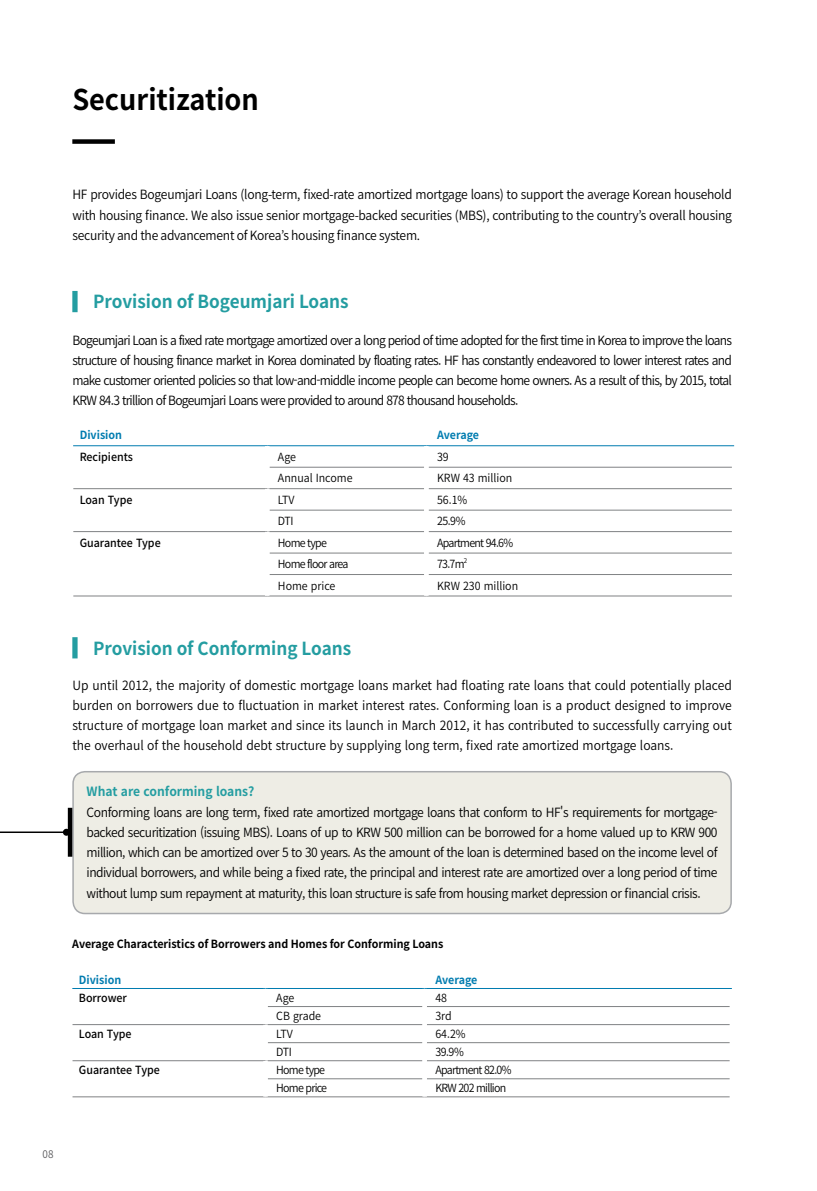
<style>
.page{position:relative;width:817px;height:1191px;background:#fff}
.page>*{position:absolute;margin:0;border:0;box-sizing:border-box;transform-origin:0 0}
.t1{font:700 28.5px "Noto Sans CJ Kkr";color:#000;scale:.95 1}
.t2{font:700 18px "Noto Sans CJ Kkr";color:#249da1;scale:.95 1}
.t3{font:600 12.75px/20.2px "Noto Sans CJ Kkr";letter-spacing:-.04em;color:#000;text-align:justify;scale:.95 1}
.t4{font:700 12.75px "Noto Sans CJ Kkr";color:#249da1;scale:.95 1}
.t5{font:600 11.25px "Noto Sans CJ Kkr";letter-spacing:-.07em;color:#000;scale:.95 1}
.t6{font:500 11.25px "Noto Sans CJ Kkr";color:#000;scale:.95 1}
.t7{font:700 11.25px "Noto Sans CJ Kkr";color:#000;scale:.95 1}
.t8{font:600 11.25px "Noto Sans CJ Kkr";color:#000;scale:.95 1}
.t9{font:700 11.25px "Noto Sans CJ Kkr";color:#007cb0;scale:.95 1}
.t10{font:600 10.5px "Noto Sans CJ Kkr";color:#58585b;scale:.95 1}
.t11{font:600 6.6px "Noto Sans CJ Kkr";color:#000;scale:.95 1}
</style>
<div class="page">
<div style="left:72px;top:139px;width:43px;height:5px;background:#000"></div>
<div style="left:72px;top:291px;width:6px;height:21px;background:#249da1"></div>
<div style="left:72px;top:637px;width:6px;height:21px;background:#249da1"></div>
<div style="left:73px;top:771px;width:658px;height:142px;background:#eeede5;border-radius:12px"></div>
<div style="left:72px;top:771px;width:659px;height:143px;border:2px solid #a7a9ac;border-radius:12px"></div>
<hr style="left:68px;top:807px;width:4px;height:49px;background:#000">
<hr style="left:0;top:831px;width:70px;height:2px;background:#000">
<div style="left:63px;top:828px;width:7px;height:7px;background:#000;border-radius:50%"></div>
<hr style="left:269px;top:467px;width:155px;height:1px;background:#808284">
<hr style="left:428px;top:467px;width:303px;height:1px;background:#808284">
<hr style="left:267px;top:488px;width:157px;height:1px;background:#808284">
<hr style="left:428px;top:488px;width:303px;height:1px;background:#808284">
<hr style="left:269px;top:510px;width:155px;height:1px;background:#808284">
<hr style="left:428px;top:510px;width:303px;height:1px;background:#808284">
<hr style="left:267px;top:531px;width:157px;height:1px;background:#808284">
<hr style="left:428px;top:531px;width:303px;height:1px;background:#808284">
<hr style="left:269px;top:553px;width:155px;height:1px;background:#808284">
<hr style="left:428px;top:553px;width:303px;height:1px;background:#808284">
<hr style="left:269px;top:574px;width:155px;height:1px;background:#808284">
<hr style="left:428px;top:574px;width:303px;height:1px;background:#808284">
<hr style="left:267px;top:596px;width:159px;height:1px;background:#808284">
<hr style="left:426px;top:596px;width:305px;height:1px;background:#808284">
<hr style="left:267px;top:445px;width:159px;height:1px;background:#007cb0">
<hr style="left:426px;top:445px;width:308px;height:1px;background:#007cb0">
<hr style="left:73px;top:445px;width:194px;height:1px;background:#007cb0">
<hr style="left:73px;top:488px;width:194px;height:1px;background:#808284">
<hr style="left:73px;top:531px;width:194px;height:1px;background:#808284">
<hr style="left:73px;top:596px;width:194px;height:1px;background:#808284">
<hr style="left:268px;top:1006px;width:154px;height:1px;background:#808284">
<hr style="left:427px;top:1006px;width:302px;height:1px;background:#808284">
<hr style="left:265px;top:1024px;width:157px;height:1px;background:#808284">
<hr style="left:427px;top:1024px;width:302px;height:1px;background:#808284">
<hr style="left:268px;top:1042px;width:154px;height:1px;background:#808284">
<hr style="left:427px;top:1042px;width:302px;height:1px;background:#808284">
<hr style="left:265px;top:1060px;width:157px;height:1px;background:#808284">
<hr style="left:427px;top:1060px;width:302px;height:1px;background:#808284">
<hr style="left:268px;top:1078px;width:154px;height:1px;background:#808284">
<hr style="left:427px;top:1078px;width:302px;height:1px;background:#808284">
<hr style="left:265px;top:1096px;width:159px;height:1px;background:#808284">
<hr style="left:424px;top:1096px;width:305px;height:1px;background:#808284">
<hr style="left:265px;top:988px;width:159px;height:1px;background:#007cb0">
<hr style="left:424px;top:988px;width:307px;height:1px;background:#007cb0">
<div style="left:422px;top:988px;width:5px;height:18px;background:#fff"></div>
<hr style="left:72px;top:988px;width:193px;height:1px;background:#007cb0">
<div style="left:263px;top:988px;width:5px;height:18px;background:#fff"></div>
<hr style="left:72px;top:1024px;width:193px;height:1px;background:#808284">
<div style="left:263px;top:1024px;width:5px;height:18px;background:#fff"></div>
<hr style="left:72px;top:1060px;width:193px;height:1px;background:#808284">
<hr style="left:72px;top:1096px;width:193px;height:1px;background:#808284">
<h1 class="t1" style="left:72px;top:84px;width:198px">Securitization</h1>
<p class="t3" style="left:72px;top:185px;width:695px">HF provides Bogeumjari Loans (long-term, fixed-rate amortized mortgage loans) to support the average Korean household with housing finance. We also issue senior mortgage-backed securities (MBS), contributing to the country’s overall housing security and the advancement of Korea’s housing finance system.</p>
<h2 class="t2" style="left:93px;top:292px;width:270px">Provision of Bogeumjari Loans</h2>
<p class="t3" style="left:72px;top:330px;width:695px">Bogeumjari Loan is a fixed rate mortgage amortized over a long period of time adopted for the first time in Korea to improve the loans structure of housing finance market in Korea dominated by floating rates. HF has constantly endeavored to lower interest rates and make customer oriented policies so that low-and-middle income people can become home owners. As a result of this, by 2015, total KRW 84.3 trillion of Bogeumjari Loans were provided to around 878 thousand households.</p>
<p class="t9" style="left:80px;top:429px;width:46px">Division</p>
<p class="t9" style="left:437px;top:429px;width:46px">Average</p>
<p class="t6" style="left:80px;top:450px;width:58px">Recipients</p>
<p class="t5" style="left:278px;top:450px;width:21px">Age</p>
<p class="t5" style="left:437px;top:450px;width:14px">39</p>
<p class="t8" style="left:278px;top:472px;width:80px">Annual Income</p>
<p class="t8" style="left:437px;top:472px;width:81px">KRW 43 million</p>
<p class="t6" style="left:80px;top:493px;width:57px">Loan Type</p>
<p class="t5" style="left:278px;top:493px;width:19px">LTV</p>
<p class="t5" style="left:437px;top:493px;width:33px">56.1%</p>
<p class="t5" style="left:278px;top:514px;width:18px">DTI</p>
<p class="t5" style="left:437px;top:514px;width:31px">25.9%</p>
<p class="t6" style="left:80px;top:536px;width:87px">Guarantee Type</p>
<p class="t5" style="left:278px;top:536px;width:53px">Home type</p>
<p class="t5" style="left:437px;top:536px;width:81px">Apartment 94.6%</p>
<p class="t5" style="left:278px;top:557px;width:76px">Home floor area</p>
<p class="t5" style="left:437px;top:557px;width:30px">73.7m</p>
<p class="t11" style="left:463px;top:556px;width:5px">2</p>
<p class="t8" style="left:278px;top:579px;width:62px">Home price</p>
<p class="t8" style="left:437px;top:579px;width:87px">KRW 230 million</p>
<h2 class="t2" style="left:93px;top:638px;width:273px">Provision of Conforming Loans</h2>
<p class="t3" style="left:72px;top:675px;width:695px">Up until 2012, the majority of domestic mortgage loans market had floating rate loans that could potentially placed burden on borrowers due to fluctuation in market interest rates. Conforming loan is a product designed to improve structure of mortgage loan market and since its launch in March 2012, it has contributed to successfully carrying out the overhaul of the household debt structure by supplying long term, fixed rate amortized mortgage loans.</p>
<p class="t4" style="left:87px;top:784px;width:178px">What are conforming loans?</p>
<p class="t3" style="left:87px;top:802px;width:665px">Conforming loans are long term, fixed rate amortized mortgage loans that conform to HF's requirements for mortgage&shy;backed securitization (issuing MBS). Loans of up to KRW 500 million can be borrowed for a home valued up to KRW 900 million, which can be amortized over 5 to 30 years. As the amount of the loan is determined based on the income level of individual borrowers, and while being a fixed rate, the principal and interest rate are amortized over a long period of time without lump sum repayment at maturity, this loan structure is safe from housing market depression or financial crisis.</p>
<p class="t7" style="left:72px;top:937px;width:392px">Average Characteristics of Borrowers and Homes for Conforming Loans</p>
<p class="t9" style="left:79px;top:973px;width:46px">Division</p>
<p class="t9" style="left:435px;top:973px;width:46px">Average</p>
<p class="t6" style="left:79px;top:991px;width:52px">Borrower</p>
<p class="t5" style="left:276px;top:991px;width:21px">Age</p>
<p class="t5" style="left:435px;top:991px;width:14px">48</p>
<p class="t5" style="left:276px;top:1009px;width:49px">CB grade</p>
<p class="t5" style="left:435px;top:1009px;width:19px">3rd</p>
<p class="t6" style="left:79px;top:1027px;width:57px">Loan Type</p>
<p class="t5" style="left:276px;top:1027px;width:19px">LTV</p>
<p class="t5" style="left:435px;top:1027px;width:33px">64.2%</p>
<p class="t5" style="left:276px;top:1045px;width:18px">DTI</p>
<p class="t5" style="left:435px;top:1045px;width:31px">39.9%</p>
<p class="t6" style="left:79px;top:1063px;width:87px">Guarantee Type</p>
<p class="t5" style="left:276px;top:1063px;width:53px">Home type</p>
<p class="t5" style="left:435px;top:1063px;width:81px">Apartment 82.0%</p>
<p class="t5" style="left:276px;top:1081px;width:55px">Home price</p>
<p class="t5" style="left:435px;top:1081px;width:76px">KRW 202 million</p>
<p class="t10" style="left:43px;top:1148px;width:13px">08</p>
</div>
